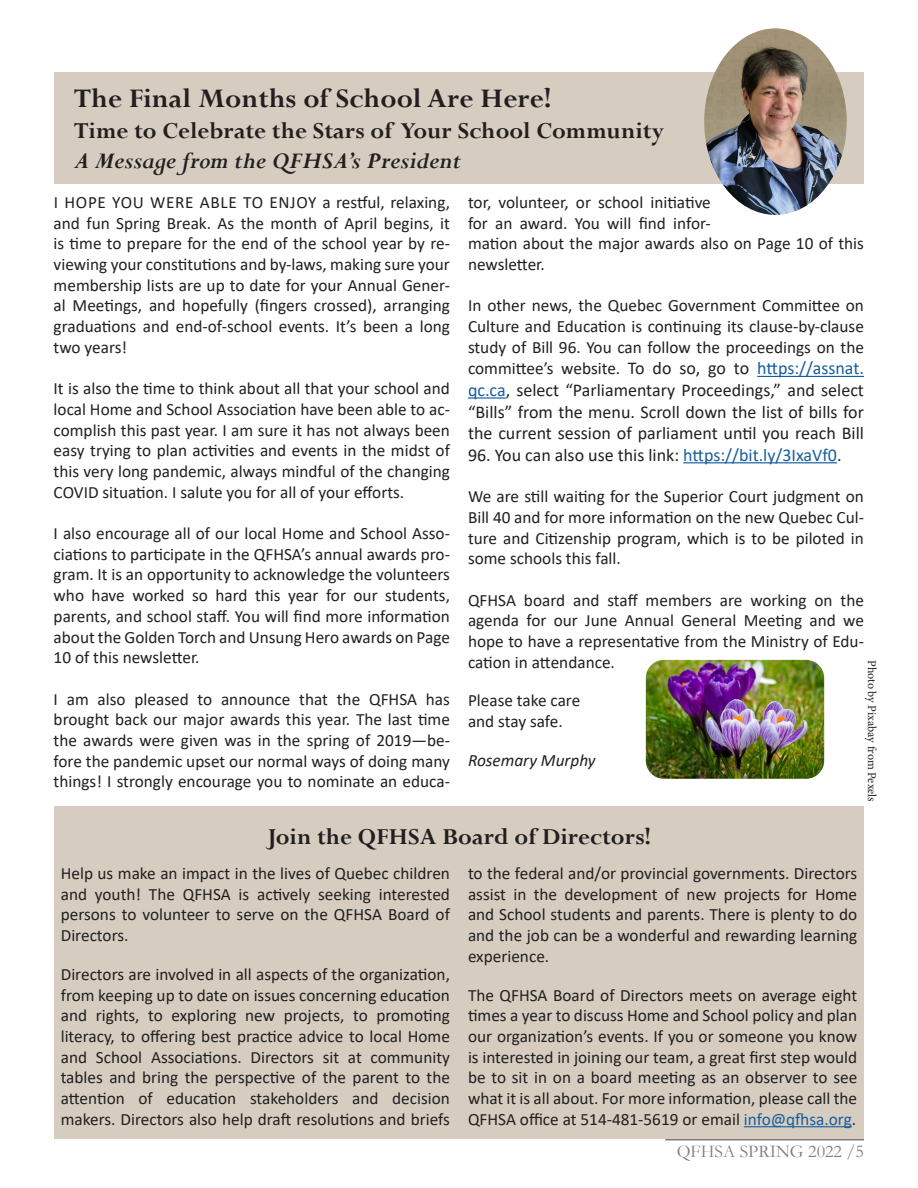
<style>
.page{position:relative;width:918px;height:1188px;background:#fff}
.page>*{position:absolute;margin:0;border:0;box-sizing:border-box;transform-origin:0 0}
.t1{font:700 30px "Perpetua";color:#231f20}
.t2{font:700 25.5px "Perpetua";color:#231f20}
.t3{font:italic 700 25.5px "Perpetua";color:#231f20}
.t4{font:18px/21.6px "Calibri";color:#231f20;text-align:justify}
.t5{font:18px "Garamond";color:#7e8083}
.t6{font:17.25px/20.7px "Calibri";color:#231f20;text-align:justify}
.t7{font:italic 17.25px "Calibri";color:#231f20}
.t8{font:12px "Minion Pro";letter-spacing:-.005em;color:#231f20}
.s1{font-size:18px}
.s2{font-size:18px;color:#175d9e}
.s3{color:#175d9e}
</style>
<div class="page">
<hr style="left:665px;top:1139px;width:199px;height:1px;background:#231f20">
<div style="left:54px;top:72px;width:810px;height:112px;background:#d6cdc0"></div>
<img style="left:704px;top:28px;width:143px;height:187px">
<div style="left:54px;top:866px;width:810px;height:273px;background:#d6cdc0"></div>
<hr style="left:744px;top:1126px;width:108px;height:1px;background:#175d9e">
<hr style="left:757px;top:376px;width:107px;height:1px;background:#175d9e">
<hr style="left:468px;top:397px;width:38px;height:2px;background:#175d9e">
<hr style="left:683px;top:462px;width:154px;height:1px;background:#175d9e">
<div style="left:54px;top:807px;width:810px;height:59px;background:#d6cdc0"></div>
<img style="left:646px;top:660px;width:178px;height:119px">
<p class="t1" style="left:74px;top:80px;width:479px">The Final Months of School Are Here!</p>
<p class="t2" style="left:74px;top:114px;width:592px">Time to Celebrate the Stars of Your School Community</p>
<p class="t3" style="left:74px;top:145px;width:388px">A Message from the QFHSA’s President</p>
<p class="t6" style="left:54px;top:191px;width:398px">I HOPE YOU WERE ABLE TO ENJOY a restful, relaxing, and fun Spring Break. As the month of April begins, it is time to prepare for the end of the school year by re&shy;viewing your constitutions and by-laws, making sure your membership lists are up to date for your Annual Gener&shy;al Meetings, and hopefully (fingers crossed), arranging graduations and end-of-school events. It’s been a long two years!</p>
<p class="t6" style="left:54px;top:378px;width:398px">It is also the time to think about all that your school and local Home and School Association have been able to ac&shy;complish this past year. I am sure it has not always been easy trying to plan activities and events in the midst of this very long pandemic, always mindful of the changing COVID situation. I salute you for all of your efforts.</p>
<p class="t6" style="left:54px;top:523px;width:398px">I also encourage all of our local Home and School Asso&shy;ciations to participate in the QFHSA’s annual awards pro&shy;gram. It is an opportunity to acknowledge the volunteers who have worked so hard this year for our students, parents, and school staff. You will find more information about the Golden Torch and Unsung Hero awards on Page 10 of this newsletter.</p>
<p class="t6" style="left:54px;top:688px;width:398px">I am also pleased to announce that the QFHSA has brought back our major awards this year. The last time the awards were given was in the spring of 2019—be&shy;fore the pandemic upset our normal ways of doing many things! I strongly encourage you to nominate an educa-</p>
<p class="t6" style="left:468px;top:191px;width:397px;text-align:left">tor, volunteer, or school initiative<br>for an award. You will find infor-<br>mation about the major awards also on Page 10 of this newsletter.</p>
<p class="t6" style="left:468px;top:295px;width:397px">In other news, the Quebec Government Committee on Culture and Education is continuing its clause-by-clause study of Bill 96. You can follow the proceedings on the committee’s website. <span class="s1">To do so, go to</span> <span class="s2">https://assnat.</span></p>
<p class="t4" style="left:468px;top:379px;width:398px"><span class="s3">qc.ca</span>, select “Parliamentary Proceedings,” and select “Bills” from the menu. Scroll down the list of bills for the current session of parliament until you reach Bill</p>
<p class="t4" style="left:468px;top:444px;width:375px">96. You can also use this link: <span class="s3">https://bit.ly/3IxaVf0</span>.</p>
<p class="t6" style="left:468px;top:486px;width:397px">We are still waiting for the Superior Court judgment on Bill 40 and for more information on the new Quebec Cul&shy;ture and Citizenship program, which is to be piloted in some schools this fall.</p>
<p class="t6" style="left:468px;top:589px;width:398px">QFHSA board and staff members are working on the agenda for our June Annual General Meeting and we hope to have a representative from the Ministry of Edu&shy;cation in attendance.</p>
<p class="t6" style="left:468px;top:690px;width:114px">Please take care</p>
<p class="t6" style="left:468px;top:711px;width:96px">and stay safe.</p>
<p class="t7" style="left:468px;top:748px;width:129px">Rosemary Murphy</p>
<p class="t8" style="left:880px;top:660px;width:143px;rotate:90deg">Photo by Pixabay from Pexels</p>
<p class="t2" style="left:267px;top:821px;width:386px">Join the QFHSA Board of Directors!</p>
<p class="t6" style="left:61px;top:863px;width:391px">Help us make an impact in the lives of Quebec children and youth! The QFHSA is actively seeking interested persons to volunteer to serve on the QFHSA Board of Directors.</p>
<p class="t6" style="left:61px;top:963px;width:391px">Directors are involved in all aspects of the organization, from keeping up to date on issues concerning education and rights, to exploring new projects, to promoting literacy, to offering best practice advice to local Home and School Associations. Directors sit at community tables and bring the perspective of the parent to the attention of education stakeholders and decision makers. Directors also help draft resolutions and briefs</p>
<p class="t6" style="left:468px;top:863px;width:391px">to the federal and/or provincial governments. Directors assist in the development of new projects for Home and School students and parents. There is plenty to do and the job can be a wonderful and rewarding learning experience.</p>
<p class="t6" style="left:468px;top:984px;width:391px">The QFHSA Board of Directors meets on average eight times a year to discuss Home and School policy and plan our organization’s events. If you or someone you know is interested in joining our team, a great first step would be to sit in on a board meeting as an observer to see what it is all about. For more information, please call the QFHSA office at 514-481-5619 or email <span class="s3">info@qfhsa.org</span>.</p>
<p class="t5" style="left:677px;top:1139px;width:189px">QFHSA SPRING 2022 /5</p>
</div>
